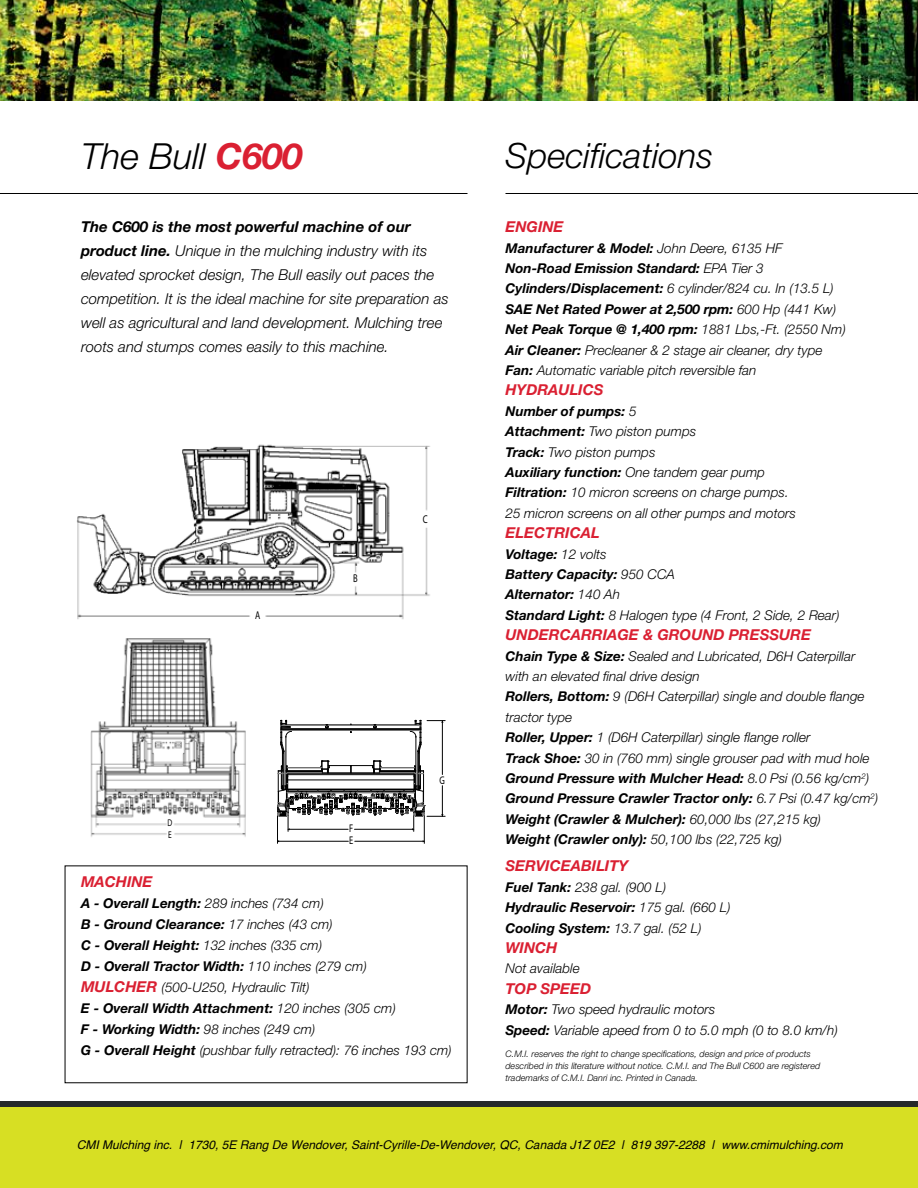
<style>
.page{position:relative;width:918px;height:1188px;background:#fff}
.page>*{position:absolute;margin:0;border:0;box-sizing:border-box;transform-origin:0 0}
.t1{font:italic 300 36px "Helvetica Neue";color:#000}
.t2{font:italic 300 34.8px "Helvetica Neue";color:#000}
.t3{font:italic 300 15px/24px "Helvetica Neue";color:#000}
.t4{font:italic 700 15px "Helvetica Neue";color:#da2032}
.t5{font:italic 300 13.5px/20.4px "Helvetica Neue";color:#000}
.t6{font:italic 700 13.5px/20.4px "Helvetica Neue";color:#000}
.t7{font:italic 12px "Helvetica";color:#000}
.t8{font:11.4px "Myriad Pro";color:#000;scale:.75 1}
.t9{font:11.25px "Myriad Pro";color:#000;scale:.75 1}
.t10{font:9.75px/12.3px "Myriad Pro";color:#000;scale:.75 1}
.t11{font:italic 300 9px/12px "Helvetica Neue";color:#000}
.s1{font-weight:700;color:#da2032}
.s2{font-weight:700}
.s3{font-weight:300}
.s4{font-weight:700;font-size:15px;color:#da2032}
</style>
<div class="page">
<div style="left:0;top:1107px;width:918px;height:81px;background:#d7df23"></div>
<div style="left:0;top:1102px;width:918px;height:5px;background:#25292a"></div>
<hr style="left:0;top:193px;width:468px;height:1px;background:#000">
<hr style="left:506px;top:193px;width:412px;height:1px;background:#000">
<img style="left:0;top:0;width:918px;height:101px">
<img style="left:90px;top:676px;width:156px;height:161px">
<img style="left:77px;top:444px;width:353px;height:232px">
<svg style="left:277px;top:720px;width:168px;height:123px"></svg>
<hr style="left:442px;top:786px;width:1px;height:30px;background:#000">
<hr style="left:442px;top:721px;width:1px;height:54px;background:#000">
<h1 class="t1" style="left:81px;top:135px;width:223px">The Bull <span class="s1">C600</span></h1>
<h2 class="t2" style="left:506px;top:135px;width:209px">Specifications</h2>
<p class="t3" style="left:81px;top:215px;width:369px"><span class="s2">The C600 is the most powerful machine of our product line.</span> Unique in the mulching industry with its elevated sprocket design, The Bull easily out paces the competition. It is the ideal machine for site preparation as well as agricultural and land development. Mulching tree roots and stumps comes easily to this machine.</p>
<p class="t4" style="left:506px;top:218px;width:60px">ENGINE</p>
<p class="t5" style="left:506px;top:238px;width:342px"><span class="s2">Manufacturer &amp; Model:</span> John Deere, 6135 HF <span class="s2">Non-Road Emission Standard:</span> EPA Tier 3<br><span class="s2">Cylinders/Displacement:</span> 6 cylinder/824 cu. In (13.5 L)<br><span class="s2">SAE Net Rated Power at 2,500 rpm:</span> 600 Hp (441 Kw)<br><span class="s2">Net Peak Torque @ 1,400 rpm:</span> 1881 Lbs,-Ft. (2550 Nm)<br><span class="s2">Air Cleaner:</span> Precleaner &amp; 2 stage air cleaner, dry type <span class="s2">Fan:</span> Automatic variable pitch reversible fan</p>
<p class="t4" style="left:506px;top:381px;width:100px">HYDRAULICS</p>
<p class="t5" style="left:506px;top:401px;width:292px"><span class="s2">Number of pumps:</span> 5<br><span class="s2">Attachment:</span> Two piston pumps<br><span class="s2">Track:</span> Two piston pumps<br><span class="s2">Auxiliary function:</span> One tandem gear pump <span class="s2">Filtration:</span> 10 micron screens on charge pumps.<br>25 micron screens on all other pumps and motors</p>
<p class="t4" style="left:506px;top:524px;width:96px">ELECTRICAL</p>
<p class="t5" style="left:506px;top:544px;width:336px"><span class="s2">Voltage:</span> 12 volts<br><span class="s2">Battery Capacity:</span> 950 CCA<br><span class="s2">Alternator:</span> 140 Ah<br><span class="s2">Standard Light:</span> 8 Halogen type (4 Front, 2 Side, 2 Rear)</p>
<p class="t4" style="left:506px;top:626px;width:307px">UNDERCARRIAGE &amp; GROUND PRESSURE</p>
<p class="t5" style="left:505px;top:646px;width:374px"><span class="s2">Chain Type &amp; Size:</span> Sealed and Lubricated, D6H Caterpillar with an elevated final drive design<br><span class="s2">Rollers, Bottom:</span> 9 (D6H Caterpillar) single and double flange tractor type<br><span class="s2">Roller, Upper:</span> 1 (D6H Caterpillar) single flange roller<br><span class="s2">Track Shoe:</span> 30 in (760 mm) single grouser pad with mud hole <span class="s2">Ground Pressure with Mulcher Head:</span> 8.0 Psi (0.56 kg/cm<sup>2</sup>)<br><span class="s2">Ground Pressure Crawler Tractor only:</span> 6.7 Psi (0.47 kg/cm<sup>2</sup>)<br><span class="s2">Weight (Crawler &amp; Mulcher):</span> 60,000 lbs (27,215 kg)<br><span class="s2">Weight (Crawler only):</span> 50,100 lbs (22,725 kg)</p>
<p class="t4" style="left:506px;top:857px;width:124px">SERVICEABILITY</p>
<p class="t6" style="left:506px;top:877px;width:227px">Fuel Tank: <span class="s3">238 gal. (900 L)<br></span>Hydraulic Reservoir: <span class="s3">175 gal. (660 L)<br></span>Cooling System: <span class="s3">13.7 gal. (52 L)</span></p>
<p class="t4" style="left:506px;top:938px;width:53px">WINCH</p>
<p class="t5" style="left:506px;top:958px;width:76px">Not available</p>
<p class="t4" style="left:506px;top:979px;width:87px">TOP SPEED</p>
<p class="t5" style="left:506px;top:999px;width:334px"><span class="s2">Motor:</span> Two speed hydraulic motors<br><span class="s2">Speed:</span> Variable apeed from 0 to 5.0 mph (0 to 8.0 km/h)</p>
<p class="t8" style="left:423px;top:512px;width:8px">C</p>
<p class="t8" style="left:353px;top:571px;width:8px">B</p>
<p class="t8" style="left:255px;top:608px;width:8px">A</p>
<p class="t9" style="left:439px;top:774px;width:9px">G</p>
<p class="t10" style="left:168px;top:816px;width:8px">D<br>E</p>
<p class="t9" style="left:349px;top:822px;width:7px">F</p>
<p class="t9" style="left:349px;top:834px;width:7px">E</p>
<p class="t4" style="left:81px;top:873px;width:73px">MACHINE</p>
<p class="t5" style="left:81px;top:893px;width:372px;line-height:21px"><span class="s2">A - Overall Length:</span> 289 inches (734 cm)<br><span class="s2">B - Ground Clearance:</span> 17 inches (43 cm)<br><span class="s2">C - Overall Height:</span> 132 inches (335 cm)<br><span class="s2">D - Overall Tractor Width:</span> 110 inches (279 cm)<br><span class="s4">MULCHER</span> (500-U250, Hydraulic Tilt)<br><span class="s2">E - Overall Width Attachment:</span> 120 inches (305 cm)<br><span class="s2">F - Working Width:</span> 98 inches (249 cm)<br><span class="s2">G - Overall Height</span> (pushbar fully retracted): 76 inches 193 cm)</p>
<p class="t11" style="left:506px;top:1048px;width:316px">C.M.I. reserves the right to change specifications, design and price of products described in this literature without notice. C.M.I. and The Bull C600 are registered trademarks of C.M.I. Danri inc. Printed in Canada.</p>
<p class="t7" style="left:77px;top:1135px;width:767px">CMI Mulching inc. | 1730, 5E Rang De Wendover, Saint-Cyrille-De-Wendover, QC, Canada J1Z 0E2 | 819 397-2288 | www.cmimulching.com</p>
</div>
